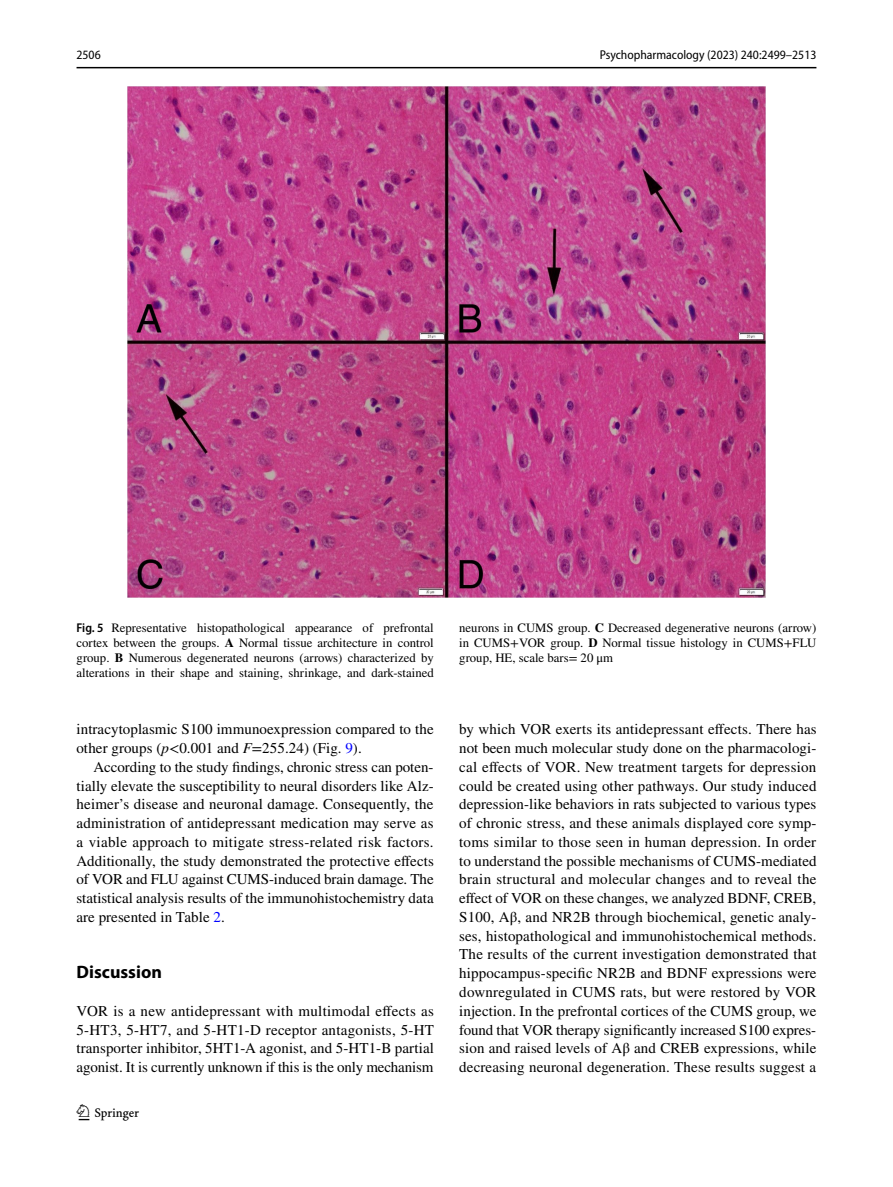
<style>
.page{position:relative;width:893px;height:1187px;background:#fff}
.page>*{position:absolute;margin:0;border:0;box-sizing:border-box;transform-origin:0 0}
.t1{font:22.5px "Springnew Regular 2";color:#000}
.t2{font:700 18px "Myriad Pro";color:#000}
.t3{font:15px/18.8px "STIX";letter-spacing:.005em;color:#000;text-align:justify}
.t4{font:12.75px/15px "STIX";color:#000;text-align:justify}
.t5{font:semi-condensed 12.75px "Myriad Pro";color:#000}
.s1{font-family:"Myriad Pro";font-weight:600;font-stretch:semi-condensed}
.s2{font-weight:700}
.s3{font-style:italic}
.s4{color:#00f}
</style>
<div class="page">
<hr style="left:77px;top:67px;width:739px;height:1px;background:#000">
<img style="left:127px;top:87px;width:638px;height:510px">
<p class="t5" style="left:77px;top:48px;width:26px">2506</p>
<p class="t5" style="left:600px;top:48px;width:218px">Psychopharmacology (2023) 240:2499–2513</p>
<p class="t4" style="left:77px;top:621px;width:359px"><span class="s1">Fig. 5</span> Representative histopathological appearance of prefrontal cortex between the groups. <span class="s2">A</span> Normal tissue architecture in control group. <span class="s2">B</span> Numerous degenerated neurons (arrows) characterized by alterations in their shape and staining, shrinkage, and dark-stained</p>
<p class="t4" style="left:459px;top:621px;width:359px">neurons in CUMS group. <span class="s2">C</span> Decreased degenerative neurons (arrow) in CUMS+VOR group. <span class="s2">D</span> Normal tissue histology in CUMS+FLU group, HE, scale bars= 20 μm</p>
<p class="t3" style="left:77px;top:721px;width:359px">intracytoplasmic S100 immunoexpression compared to the other groups (<span class="s3">p</span>&lt;0.001 and <span class="s3">F</span>=255.24) (Fig. <span class="s4">9</span>).</p>
<p class="t3" style="left:77px;top:758px;width:359px;text-indent:17px">According to the study findings, chronic stress can poten&shy;tially elevate the susceptibility to neural disorders like Alz&shy;heimer’s disease and neuronal damage. Consequently, the administration of antidepressant medication may serve as a viable approach to mitigate stress-related risk factors.<br>Additionally, the study demonstrated the protective effects of VOR and FLU against CUMS-induced brain damage. The statistical analysis results of the immunohistochemistry data are presented in Table <span class="s4">2</span>.</p>
<p class="t2" style="left:77px;top:960px;width:87px">Discussion</p>
<p class="t3" style="left:77px;top:1002px;width:359px">VOR is a new antidepressant with multimodal effects as 5-HT3, 5-HT7, and 5-HT1-D receptor antagonists, 5-HT transporter inhibitor, 5HT1-A agonist, and 5-HT1-B partial agonist. It is currently unknown if this is the only mechanism</p>
<h1 class="t1" style="left:79px;top:1104px;width:62px">1 3</h1>
<p class="t3" style="left:459px;top:721px;width:359px">by which VOR exerts its antidepressant effects. There has not been much molecular study done on the pharmacologi&shy;cal effects of VOR. New treatment targets for depression could be created using other pathways. Our study induced depression-like behaviors in rats subjected to various types of chronic stress, and these animals displayed core symp&shy;toms similar to those seen in human depression. In order to understand the possible mechanisms of CUMS-mediated brain structural and molecular changes and to reveal the effect of VOR on these changes, we analyzed BDNF, CREB, S100, Aβ, and NR2B through biochemical, genetic analy&shy;ses, histopathological and immunohistochemical methods.<br>The results of the current investigation demonstrated that hippocampus-specific NR2B and BDNF expressions were downregulated in CUMS rats, but were restored by VOR injection. In the prefrontal cortices of the CUMS group, we found that VOR therapy significantly increased S100 expres&shy;sion and raised levels of Aβ and CREB expressions, while decreasing neuronal degeneration. These results suggest a</p>
</div>
